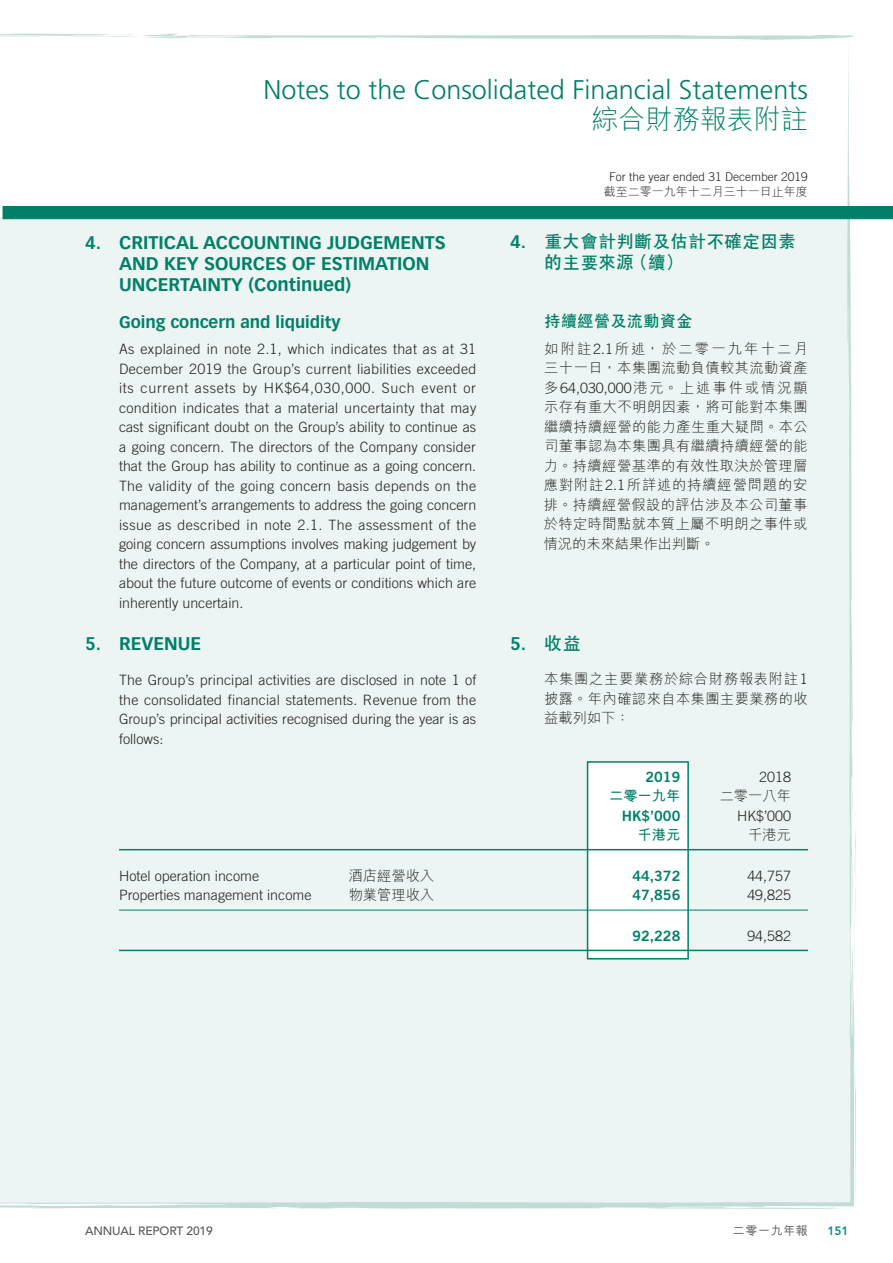
<style>
.page{position:relative;width:893px;height:1263px;background:#fff}
.page>*{position:absolute;margin:0;border:0;box-sizing:border-box;transform-origin:0 0}
.t1{font:300 27px "Frutiger LT Std";color:#008066}
.t2{font:300 27px "M Hei HK";color:#008066}
.t3{font:700 18px/21px "Vectora LT Std";color:#008066}
.t4{font:700 18px/21px "C Hei 2 HK";color:#008066}
.t5{font:700 16.5px "Vectora LT Std";color:#008066}
.t6{font:700 16.5px "C Hei 2 HK";color:#008066}
.t7{font:300 14.25px/19.5px "Trade Gothic LT Std";color:#231f20;text-align:justify}
.t8{font:300 14.25px/19.5px "M Hei HK";letter-spacing:.03em;color:#231f20;text-align:justify}
.t9{font:14.25px "Trade Gothic LT Std Bd 2";color:#008066}
.t10{font:700 14.25px "M Hei HK";color:#008066}
.t11{font:300 12px "Trade Gothic LT Std";color:#231f20}
.t12{font:300 12px "M Hei HK";color:#231f20}
.t13{font:500 12px "Avenir LT Std";letter-spacing:-.01em;color:#57585a}
.t14{font:500 12px "M Hei HK";letter-spacing:.05em;color:#57585a}
.t15{font:800 12px "Avenir LT Std";color:#03927c}
.s1{font-family:"Vectora LT Std"}
.s2{font-family:"Trade Gothic LT Std"}
.s3{font-family:"C Hei 2 HK"}
</style>
<div class="page">
<div style="left:1px;top:323px;width:855px;height:886px;background:#ecf5f3"></div>
<svg style="left:1px;top:34px;width:892px;height:289px"></svg>
<div style="left:587px;top:761px;width:102px;height:198px;background:#fff;border:2px solid #008066"></div>
<hr style="left:119px;top:849px;width:689px;height:1px;background:#008066">
<hr style="left:119px;top:910px;width:689px;height:1px;background:#008066">
<hr style="left:119px;top:950px;width:689px;height:1px;background:#008066">
<h1 class="t1" style="left:263px;top:74px;width:546px">Notes to the Consolidated Financial Statements</h1>
<h1 class="t2" style="left:592px;top:105px;width:218px">綜合財務報表附註</h1>
<p class="t3" style="left:119px;top:232px;width:328px;text-indent:-34px">4. CRITICAL ACCOUNTING JUDGEMENTS<br>AND KEY SOURCES OF ESTIMATION<br>UNCERTAINTY (Continued)</p>
<p class="t5" style="left:119px;top:312px;width:223px">Going concern and liquidity</p>
<p class="t7" style="left:119px;top:339px;width:359px">As explained in note 2.1, which indicates that as at 31<br>December 2019 the Group’s current liabilities exceeded its current assets by HK$64,030,000. Such event or condition indicates that a material uncertainty that may cast significant doubt on the Group’s ability to continue as a going concern. The directors of the Company consider that the Group has ability to continue as a going concern.<br>The validity of the going concern basis depends on the management’s arrangements to address the going concern issue as described in note 2.1. The assessment of the going concern assumptions involves making judgement by the directors of the Company, at a particular point of time, about the future outcome of events or conditions which are inherently uncertain.</p>
<p class="t3" style="left:85px;top:633px;width:118px">5. REVENUE</p>
<p class="t7" style="left:119px;top:670px;width:359px">The Group’s principal activities are disclosed in note 1 of the consolidated financial statements. Revenue from the Group’s principal activities recognised during the year is as follows:</p>
<p class="t11" style="left:609px;top:170px;width:200px">For the year ended 31 December 2019</p>
<p class="t12" style="left:604px;top:186px;width:206px">截至二零一九年十二月三十一日止年度</p>
<p class="t4" style="left:544px;top:231px;width:254px;text-indent:-34px"><span class="s1">4.</span> 重大會計判斷及估計不確定因素的主要來源（續）</p>
<p class="t6" style="left:544px;top:313px;width:150px">持續經營及流動資金</p>
<p class="t8" style="left:544px;top:339px;width:266px">如附註<span class="s2">2.1</span>所述，於二零一九年十二月三十一日，本集團流動負債較其流動資產多<span class="s2">64,030,000</span>港元。上述事件或情況顯示存有重大不明朗因素，將可能對本集團繼續持續經營的能力產生重大疑問。本公司董事認為本集團具有繼續持續經營的能力。持續經營基準的有效性取決於管理層應對附註<span class="s2">2.1</span>所詳述的持續經營問題的安排。持續經營假設的評估涉及本公司董事於特定時間點就本質上屬不明朗之事件或情況的未來結果作出判斷。</p>
<p class="t3" style="left:510px;top:633px;width:72px">5. <span class="s3">收益</span></p>
<p class="t8" style="left:544px;top:669px;width:265px">本集團之主要業務於綜合財務報表附註<span class="s2">1</span>披露。年內確認來自本集團主要業務的收益載列如下：</p>
<p class="t9" style="left:645px;top:768px;width:36px">2019</p>
<p class="t7" style="left:759px;top:767px;width:33px">2018</p>
<p class="t10" style="left:609px;top:786px;width:73px">二零一九年</p>
<p class="t8" style="left:720px;top:786px;width:73px">二零一八年</p>
<p class="t9" style="left:622px;top:807px;width:60px">HK$’000</p>
<p class="t7" style="left:737px;top:806px;width:55px">HK$’000</p>
<p class="t10" style="left:638px;top:825px;width:44px">千港元</p>
<p class="t8" style="left:748px;top:825px;width:44px">千港元</p>
<p class="t7" style="left:119px;top:866px;width:142px">Hotel operation income</p>
<p class="t8" style="left:349px;top:866px;width:87px">酒店經營收入</p>
<p class="t9" style="left:632px;top:867px;width:49px">44,372</p>
<p class="t7" style="left:747px;top:866px;width:45px">44,757</p>
<p class="t7" style="left:119px;top:885px;width:194px">Properties management income</p>
<p class="t8" style="left:349px;top:885px;width:87px">物業管理收入</p>
<p class="t9" style="left:632px;top:886px;width:49px">47,856</p>
<p class="t7" style="left:747px;top:885px;width:45px">49,825</p>
<p class="t9" style="left:632px;top:927px;width:49px">92,228</p>
<p class="t7" style="left:747px;top:926px;width:45px">94,582</p>
<p class="t13" style="left:85px;top:1223px;width:129px">ANNUAL REPORT 2019</p>
<p class="t14" style="left:733px;top:1222px;width:76px">二零一九年報</p>
<p class="t15" style="left:827px;top:1223px;width:23px">151</p>
</div>
